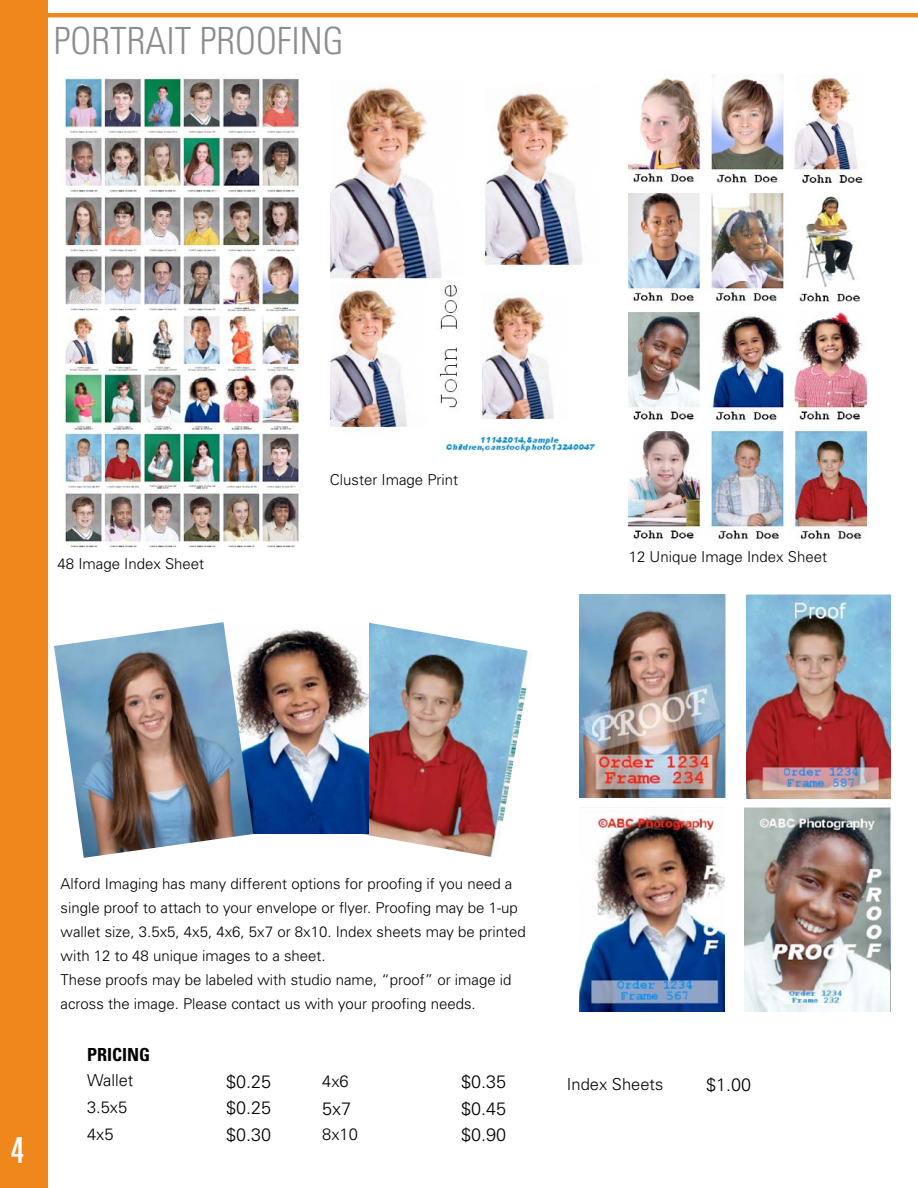
<style>
.page{position:relative;width:918px;height:1188px;background:#fff}
.page>*{position:absolute;margin:0;border:0;box-sizing:border-box;transform-origin:0 0}
.t1{font:300 condensed 37.5px "Univers";color:#8a8c8e}
.t2{font:ultra-condensed 36px "Univers";color:#fff}
.t3{font:300 18px "Univers";color:#000}
.t4{font:700 condensed 18px "Univers";color:#000}
.t5{font:300 16.5px "Univers";color:#000}
.t6{font:300 15px/24px "Univers";color:#000}
</style>
<div class="page">
<hr style="left:24px;top:13px;width:894px;height:4px;background:#f0871c">
<div style="left:0;top:0;width:47px;height:1188px;background:#f0871c"></div>
<img style="left:629px;top:74px;width:237px;height:467px">
<img style="left:330px;top:87px;width:269px;height:366px">
<img style="left:63px;top:74px;width:238px;height:474px">
<img style="left:362px;top:622px;width:167px;height:235px">
<img style="left:253px;top:622px;width:116px;height:212px">
<img style="left:54px;top:622px;width:199px;height:236px">
<img style="left:579px;top:807px;width:146px;height:205px">
<img style="left:744px;top:807px;width:147px;height:205px">
<img style="left:579px;top:594px;width:146px;height:203px">
<img style="left:746px;top:594px;width:145px;height:204px">
<h1 class="t1" style="left:54px;top:18px;width:291px">PORTRAIT PROOFI NG</h1>
<p class="t6" style="left:58px;top:551px;width:148px">48 Image Index Sheet</p>
<p class="t6" style="left:330px;top:467px;width:130px">Cluster Image Print</p>
<p class="t6" style="left:629px;top:544px;width:200px">12 Unique Image Index Sheet</p>
<h2 class="t2" style="left:11px;top:1129px;width:15px">4</h2>
<p class="t6" style="left:61px;top:871px;width:467px">Alford Imaging has many different options for proofing if you need a single proof to attach to your envelope or flyer. Proofing may be 1-up wallet size, 3.5x5, 4x5, 4x6, 5x7 or 8x10. Index sheets may be printed with 12 to 48 unique images to a sheet.<br>These proofs may be labeled with studio name, “proof” or image id across the image. Please contact us with your proofing needs.</p>
<p class="t4" style="left:87px;top:1043px;width:65px">PRICING</p>
<p class="t5" style="left:87px;top:1071px;width:48px">Wallet</p>
<p class="t3" style="left:226px;top:1070px;width:47px">$0.25</p>
<p class="t5" style="left:87px;top:1097px;width:42px">3.5x5</p>
<p class="t3" style="left:226px;top:1097px;width:47px">$0.25</p>
<p class="t5" style="left:87px;top:1124px;width:28px">4x5</p>
<p class="t3" style="left:226px;top:1124px;width:47px">$0.30</p>
<p class="t5" style="left:322px;top:1071px;width:28px">4x6</p>
<p class="t3" style="left:461px;top:1071px;width:47px">$0.35</p>
<p class="t3" style="left:322px;top:1098px;width:31px">5x7</p>
<p class="t3" style="left:461px;top:1098px;width:47px">$0.45</p>
<p class="t5" style="left:322px;top:1124px;width:37px">8x10</p>
<p class="t3" style="left:461px;top:1124px;width:47px">$0.90</p>
<p class="t5" style="left:567px;top:1074px;width:98px">Index Sheets</p>
<p class="t3" style="left:706px;top:1074px;width:47px">$1.00</p>
</div>
